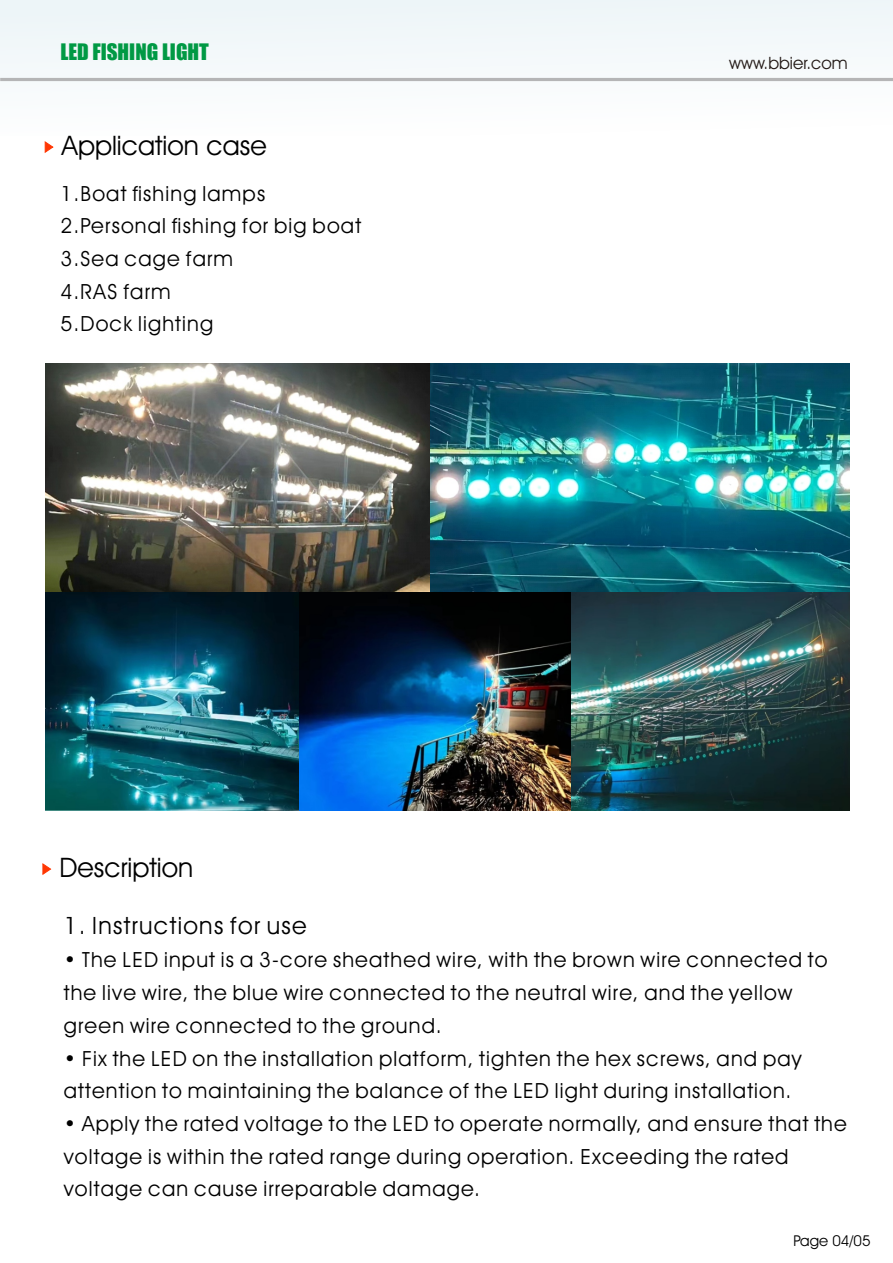
<style>
.page{position:relative;width:893px;height:1263px;background:#fff}
.page>*{position:absolute;margin:0;border:0;box-sizing:border-box;transform-origin:0 0}
.t1{font:27px "Avant Garde IT Cby BT";color:#000}
.t2{font:24px "Avant Garde IT Cby BT";letter-spacing:.055em;color:#000}
.t3{font:21px/32.7px "Avant Garde IT Cby BT";letter-spacing:.055em;color:#000}
.t4{font:21px "Impact";color:#094}
.t5{font:17.1px "Avant Garde IT Cby BT";color:#231916}
.t6{font:15px "Avant Garde IT Cby BT";color:#000}
</style>
<div class="page">
<div style="left:0;top:0;width:893px;height:136px;background:#f5f9fb"></div>
<hr style="left:0;top:78px;width:893px;height:3px;background:#b5b5b6">
<svg style="left:44px;top:141px;width:10px;height:12px"></svg>
<img style="left:45px;top:363px;width:805px;height:447px">
<svg style="left:42px;top:863px;width:10px;height:12px"></svg>
<p class="t4" style="left:60px;top:43px;width:150px">LED FISHING LIGHT</p>
<p class="t1" style="left:62px;top:136px;width:206px">Application case</p>
<p class="t3" style="left:60px;top:179px;width:302px">1.Boat fishing lamps<br>2.Personal fishing for big boat<br>3.Sea cage farm<br>4.RAS farm<br>5.Dock lighting</p>
<p class="t1" style="left:60px;top:858px;width:135px">Description</p>
<p class="t5" style="left:729px;top:57px;width:120px">www.bbier.com</p>
<p class="t2" style="left:64px;top:916px;width:244px">1. Instructions for use</p>
<p class="t3" style="left:64px;top:945px;width:765px">• The LED input is a 3-core sheathed wire, with the brown wire connected to the live wire, the blue wire connected to the neutral wire, and the yellow green wire connected to the ground.</p>
<p class="t3" style="left:64px;top:1043px;width:739px">• Fix the LED on the installation platform, tighten the hex screws, and pay attention to maintaining the balance of the LED light during installation.</p>
<p class="t3" style="left:64px;top:1109px;width:785px">• Apply the rated voltage to the LED to operate normally, and ensure that the voltage is within the rated range during operation. Exceeding the rated voltage can cause irreparable damage.</p>
<p class="t6" style="left:793px;top:1235px;width:79px">Page 04/05</p>
</div>
